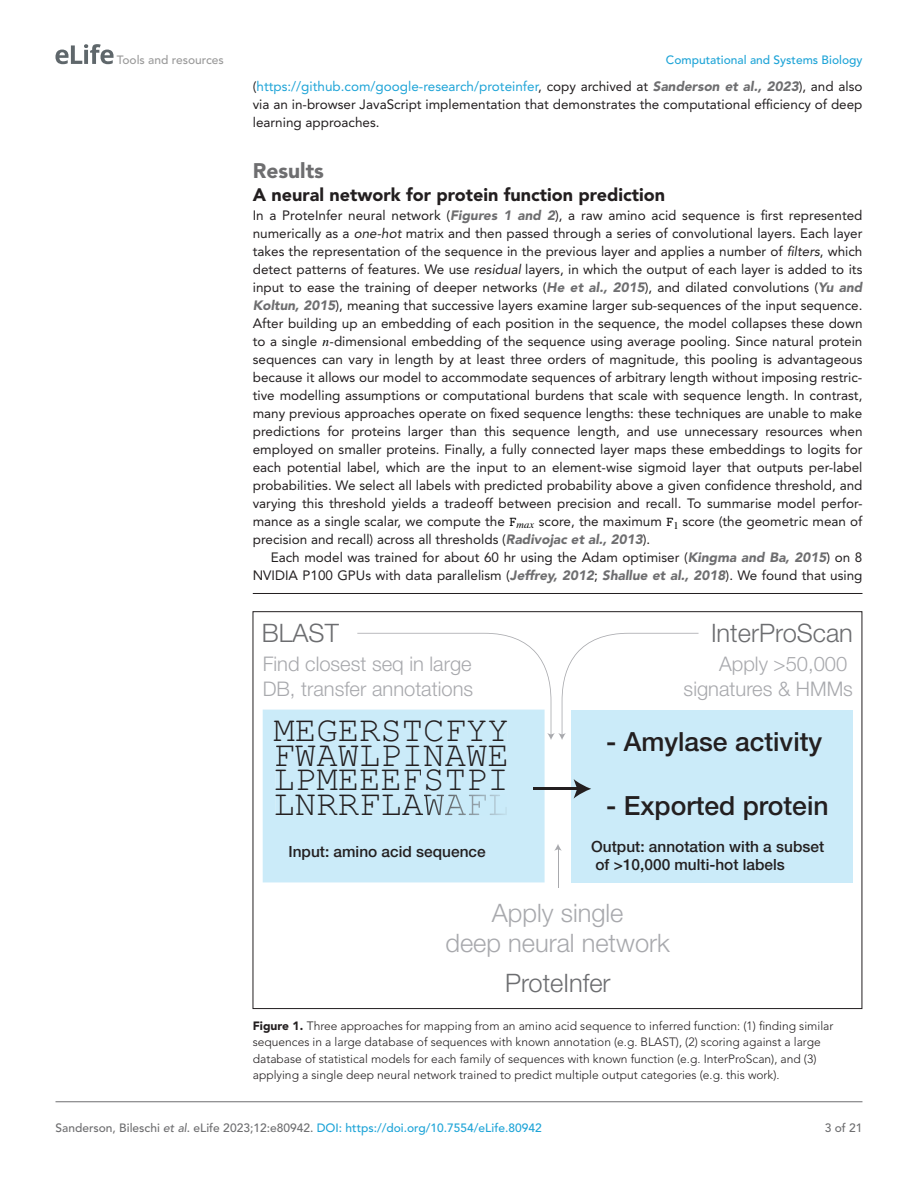
<style>
.page{position:relative;width:918px;height:1188px;background:#fff}
.page>*{position:absolute;margin:0;border:0;box-sizing:border-box;transform-origin:0 0}
.t1{font:35.7px "Courier New";color:#231f20}
.t2{font:500 26.4px "Helvetica Neue";color:#231f20}
.t3{font:300 25.5px/30.6px "Helvetica Neue";color:#a8a9ad;text-align:center}
.t4{font:300 25.5px "Helvetica Neue";color:#6c6d70}
.t5{font:900 21px "Avenir LT Std";color:#6e6e70}
.t6{font:300 20.1px/24.2px "Helvetica Neue";color:#a8a9ad;text-align:right}
.t7{font:900 18px "Avenir LT Std";color:#231f20}
.t8{font:500 15.45px/18.5px "Helvetica Neue";color:#231f20}
.t9{font:13.5px/18px "Avenir LT Std";color:#231f20;text-align:justify}
.t10{font:300 12px/16.5px "Avenir LT Std";color:#231f20}
.t11{font:500 12px "Avenir LT Std";color:#6e6e70}
.t12{font:500 12px "Avenir LT Std";color:#1ea4d7}
.t13{font:500 12px "Avenir LT Std";color:#9a9a9a}
.s1{color:#1ea4d7}
.s2{font-weight:900;font-style:italic;color:#6e6e70}
.s3{font-style:italic}
.s4{font-family:"STIX General";font-style:italic;color:#000}
.s5{font-family:"LM Mono 9";color:#000}
.s6{font-weight:900}
</style>
<div class="page">
<svg style="left:55px;top:44px;width:59px;height:20px"></svg>
<hr style="left:56px;top:1101px;width:806px;height:1px;background:#6e6e70">
<hr style="left:253px;top:593px;width:610px;height:1px;background:#231f20">
<div style="left:263px;top:710px;width:282px;height:172px;background:#cbebf9"></div>
<div style="left:571px;top:710px;width:282px;height:172px;background:#cbebf9"></div>
<hr style="left:533px;top:788px;width:46px;height:2px;background:#231f20">
<svg style="left:574px;top:779px;width:17px;height:20px"></svg>
<svg style="left:422px;top:795px;width:85px;height:20px;background:#b7d4e0"></svg>
<div style="left:274px;top:720px;width:148px;height:22px;background:#cbebf9"></div>
<div style="left:276px;top:745px;width:146px;height:21px;background:#cbebf9"></div>
<div style="left:276px;top:770px;width:146px;height:21px;background:#cbebf9"></div>
<div style="left:276px;top:795px;width:146px;height:20px;background:#cbebf9"></div>
<div style="left:422px;top:720px;width:85px;height:22px;background:#cbebf9"></div>
<div style="left:422px;top:745px;width:84px;height:21px;background:#cbebf9"></div>
<div style="left:422px;top:770px;width:83px;height:21px;background:#cbebf9"></div>
<hr style="left:558px;top:849px;width:1px;height:39px;background:#a8a9ad">
<svg style="left:554px;top:844px;width:8px;height:7px"></svg>
<svg style="left:357px;top:633px;width:342px;height:107px"></svg>
<p class="t13" style="left:117px;top:53px;width:108px">Tools and resources</p>
<p class="t12" style="left:666px;top:53px;width:198px">Computational and Systems Biology</p>
<p class="t9" style="left:253px;top:78px;width:611px">(<span class="s1">https://github.com/google-research/proteinfer</span>, copy archived at <span class="s2">Sanderson et al., 2023</span>), and also via an in-browser JavaScript implementation that demonstrates the computational efficiency of deep learning approaches.</p>
<h3 class="t5" style="left:253px;top:158px;width:73px">Results</h3>
<h3 class="t7" style="left:253px;top:184px;width:414px">A neural network for protein function prediction</h3>
<p class="t9" style="left:253px;top:207px;width:611px">In a ProteInfer neural network (<span class="s2">Figures 1 and 2</span>), a raw amino acid sequence is first represented numerically as a <span class="s3">one-hot</span> matrix and then passed through a series of convolutional layers. Each layer takes the representation of the sequence in the previous layer and applies a number of <span class="s3">filters</span>, which detect patterns of features. We use <span class="s3">residual</span> layers, in which the output of each layer is added to its input to ease the training of deeper networks (<span class="s2">He et al., 2015</span>), and dilated convolutions (<span class="s2">Yu and Koltun, 2015</span>), meaning that successive layers examine larger sub-sequences of the input sequence.<br>After building up an embedding of each position in the sequence, the model collapses these down to a single <span class="s4">n</span>-dimensional embedding of the sequence using average pooling. Since natural protein sequences can vary in length by at least three orders of magnitude, this pooling is advantageous because it allows our model to accommodate sequences of arbitrary length without imposing restric&shy;tive modelling assumptions or computational burdens that scale with sequence length. In contrast, many previous approaches operate on fixed sequence lengths: these techniques are unable to make predictions for proteins larger than this sequence length, and use unnecessary resources when employed on smaller proteins. Finally, a fully connected layer maps these embeddings to logits for each potential label, which are the input to an element-wise sigmoid layer that outputs per-label probabilities. We select all labels with predicted probability above a given confidence threshold, and varying this threshold yields a tradeoff between precision and recall. To summarise model perfor&shy;mance as a single scalar, we compute the <span class="s5">F</span><sub>max</sub> score, the maximum <span class="s5">F</span><sub>1</sub> score (the geometric mean of precision and recall) across all thresholds (<span class="s2">Radivojac et al., 2013</span>).</p>
<p class="t9" style="left:253px;top:549px;width:611px;text-align:right">Each model was trained for about 60 hr using the Adam optimiser (<span class="s2">Kingma and Ba, 2015</span>) on 8<br>NVIDIA P100 GPUs with data parallelism (<span class="s2">Jeffrey, 2012</span>; <span class="s2">Shallue et al., 2018</span>). We found that using</p>
<h3 class="t4" style="left:262px;top:613px;width:78px">BLAST</h3>
<h3 class="t4" style="left:711px;top:613px;width:143px">InterProScan</h3>
<h3 class="t6" style="left:263px;top:651px;width:212px;text-align:left">Find closest seq in large<br>DB, transfer annotations</h3>
<h1 class="t1" style="left:274px;top:708px;width:237px">MEGERSTCFYY</h1>
<h1 class="t1" style="left:274px;top:733px;width:237px">FWAWLPINAWE</h1>
<h1 class="t1" style="left:274px;top:757px;width:237px">LPMEEEFSTPI</h1>
<h1 class="t1" style="left:274px;top:782px;width:151px">LNRRFLA</h1>
<p class="t8" style="left:288px;top:842px;width:199px">Input: amino acid sequence</p>
<h3 class="t6" style="left:684px;top:651px;width:171px">Apply &gt;50,000 signatures &amp; HMMs</h3>
<h2 class="t2" style="left:606px;top:726px;width:218px">- Amylase activity</h2>
<h2 class="t2" style="left:606px;top:790px;width:224px">- Exported protein</h2>
<p class="t8" style="left:591px;top:837px;width:235px">Output: annotation with a subset of &gt;10,000 multi-hot labels</p>
<h3 class="t3" style="left:446px;top:896px;width:226px">Apply single<br>deep neural network</h3>
<h3 class="t4" style="left:505px;top:962px;width:107px">ProteInfer</h3>
<p class="t10" style="left:253px;top:1017px;width:582px"><span class="s6">Figure 1.</span> Three approaches for mapping from an amino acid sequence to inferred function: (1) finding similar sequences in a large database of sequences with known annotation (e.g. BLAST), (2) scoring against a large database of statistical models for each family of sequences with known function (e.g. InterProScan), and (3) applying a single deep neural network trained to predict multiple output categories (e.g. this work).</p>
<p class="t11" style="left:56px;top:1121px;width:488px">Sanderson, Bileschi <span class="s3">et al</span>. eLife 2023;12:e80942. <span class="s1">DOI: https://doi.org/10.7554/eLife.80942</span></p>
<p class="t11" style="left:825px;top:1121px;width:39px">3 of 21</p>
</div>
